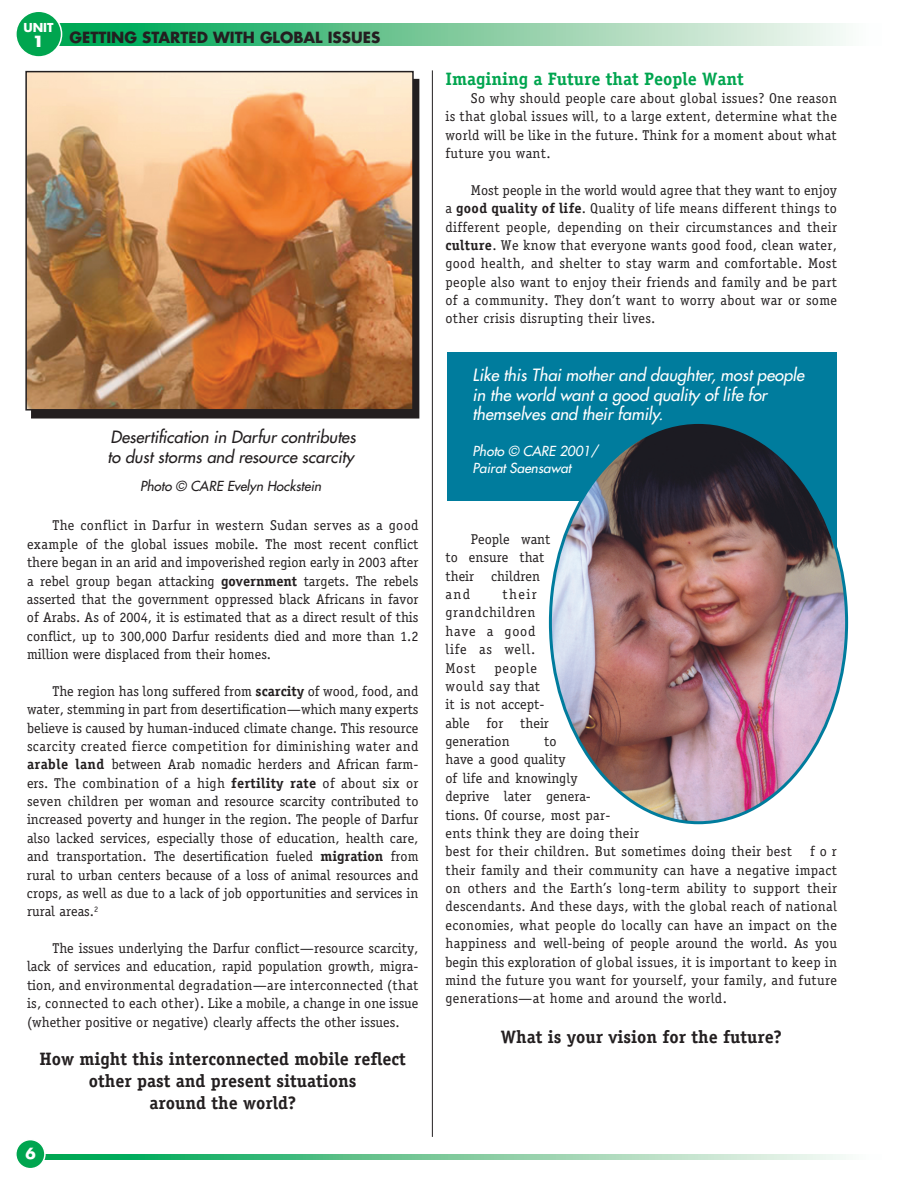
<style>
.page{position:relative;width:918px;height:1188px;background:#fff}
.page>*{position:absolute;margin:0;border:0;box-sizing:border-box;transform-origin:0 0}
.t1{font:700 18px/21.6px "Officina Serif";color:#231f20;text-align:center}
.t2{font:700 18px "Officina Serif";color:#00a54f}
.t3{font:italic 16.5px/19.8px "Futura";color:#fff}
.t4{font:italic 16.5px/19.8px "Futura";color:#231f20}
.t5{font:700 15px "Futura";color:#231f20}
.t6{font:700 15px "Futura";color:#fff}
.t7{font:700 15px "Futura";color:#fff;scale:1.2 1}
.t8{font:14.25px/18.3px "Officina Serif";letter-spacing:.02em;color:#231f20;text-align:justify}
.t9{font:14.25px/18.5px "Officina Serif";color:#231f20}
.t10{font:italic 13.5px/16.2px "Futura";color:#fff}
.t11{font:italic 13.5px "Futura";color:#231f20}
.t12{font:700 12px "Futura";color:#fff}
.s1{font-weight:700}
</style>
<div class="page">
<svg style="left:45px;top:1154px;width:801px;height:6px;background:#76cb9d"></svg>
<div style="left:23px;top:24px;width:859px;height:21px;background:linear-gradient(to right,#009e45,#fff9f9)"></div>
<div style="left:16px;top:1140px;width:29px;height:29px;background:#00a54f;border-radius:50%"></div>
<div style="left:15px;top:1139px;width:31px;height:30px;border:2px solid #fff;border-radius:50%"></div>
<div style="left:16px;top:11px;width:46px;height:46px;background:#00a54f;border-radius:50%"></div>
<div style="left:15px;top:11px;width:47px;height:47px;border:2px solid #fff;border-radius:50%"></div>
<hr style="left:432px;top:70px;width:1px;height:1067px;background:#231f20">
<div style="left:447px;top:352px;width:390px;height:149px;background:#007c9d"></div>
<div style="left:622px;top:470px;width:215px;height:148px;background:#007c9d"></div>
<img style="left:550px;top:422px;width:297px;height:401px;border-radius:50%">
<img style="left:28px;top:74px;width:383px;height:334px">
<div style="left:25px;top:71px;width:389px;height:340px;border:2px solid #231f20"></div>
<p class="t12" style="left:23px;top:19px;width:32px">UNIT</p>
<p class="t7" style="left:32px;top:31px;width:12px">1</p>
<p class="t5" style="left:70px;top:27px;width:312px">GETTING STARTED WITH GLOBAL ISSUES</p>
<p class="t4" style="left:108px;top:427px;width:250px">Desertification in Darfur contributes to dust storms and resource scarcity</p>
<p class="t11" style="left:140px;top:477px;width:183px">Photo © CARE Evelyn Hockstein</p>
<p class="t8" style="left:27px;top:516px;width:393px;text-indent:25px">The conflict in Darfur in western Sudan serves as a good example of the global issues mobile. The most recent conflict there began in an arid and impoverished region early in 2003 after a rebel group began attacking <span class="s1">government</span> targets. The rebels asserted that the government oppressed black Africans in favor of Arabs. As of 2004, it is estimated that as a direct result of this conflict, up to 300,000 Darfur residents died and more than 1.2 million were displaced from their homes.</p>
<p class="t8" style="left:27px;top:682px;width:393px;text-indent:25px">The region has long suffered from <span class="s1">scarcity</span> of wood, food, and water, stemming in part from desertification—which many experts believe is caused by human-induced climate change. This resource scarcity created fierce competition for diminishing water and <span class="s1">arable land</span> between Arab nomadic herders and African farm&shy;ers. The combination of a high <span class="s1">fertility rate</span> of about six or seven children per woman and resource scarcity contributed to increased poverty and hunger in the region. The people of Darfur also lacked services, especially those of education, health care, and transportation. The desertification fueled <span class="s1">migration</span> from rural to urban centers because of a loss of animal resources and crops, as well as due to a lack of job opportunities and services in rural areas.<sup>2</sup></p>
<p class="t8" style="left:27px;top:939px;width:393px;text-indent:25px">The issues underlying the Darfur conflict—resource scarcity, lack of services and education, rapid population growth, migra&shy;tion, and environmental degradation—are interconnected (that is, connected to each other). Like a mobile, a change in one issue (whether positive or negative) clearly affects the other issues.</p>
<p class="t1" style="left:40px;top:1048px;width:368px">How might this interconnected mobile reflect other past and present situations<br>around the world?</p>
<p class="t6" style="left:25px;top:1143px;width:12px">6</p>
<p class="t2" style="left:446px;top:67px;width:300px">Imagining a Future that People Want</p>
<p class="t8" style="left:446px;top:89px;width:393px;text-indent:25px">So why should people care about global issues? One reason is that global issues will, to a large extent, determine what the world will be like in the future. Think for a moment about what future you want.</p>
<p class="t8" style="left:446px;top:181px;width:393px;text-indent:25px">Most people in the world would agree that they want to enjoy a <span class="s1">good quality of life</span>. Quality of life means different things to different people, depending on their circumstances and their <span class="s1">culture</span>. We know that everyone wants good food, clean water, good health, and shelter to stay warm and comfortable. Most people also want to enjoy their friends and family and be part of a community. They don’t want to worry about war or some other crisis disrupting their lives.</p>
<p class="t3" style="left:473px;top:365px;width:333px">Like this Thai mother and daughter, most people in the world want a good quality of life for themselves and their family.</p>
<p class="t10" style="left:473px;top:443px;width:127px">Photo © CARE 2001/<br>Pairat Saensawat</p>
<p class="t9" style="left:446px;top:530px;width:106px;text-indent:25px">People want to ensure that their children and</p>
<p class="t8" style="left:446px;top:585px;width:93px;text-indent:57px">their grandchildren have a good life as well.<br>Most</p>
<p class="t9" style="left:446px;top:659px;width:105px;text-indent:49px">people would say that it is not accept&shy;able for their generation</p>
<p class="t8" style="left:445px;top:732px;width:348px;text-align:left;text-indent:99px">to<br>have a good quality<br>of life and knowingly<br>deprive later genera-<br>tions. Of course, most par-<br>ents think they are doing their<br>best for their children. But sometimes doing their best</p>
<p class="t8" style="left:445px;top:842px;width:393px;text-indent:365px">for their family and their community can have a negative impact on others and the Earth’s long-term ability to support their descendants. And these days, with the global reach of national economies, what people do locally can have an impact on the happiness and well-being of people around the world. As you begin this exploration of global issues, it is important to keep in mind the future you want for yourself, your family, and future generations—at home and around the world.</p>
<p class="t1" style="left:501px;top:1026px;width:282px">What is your vision for the future?</p>
</div>
